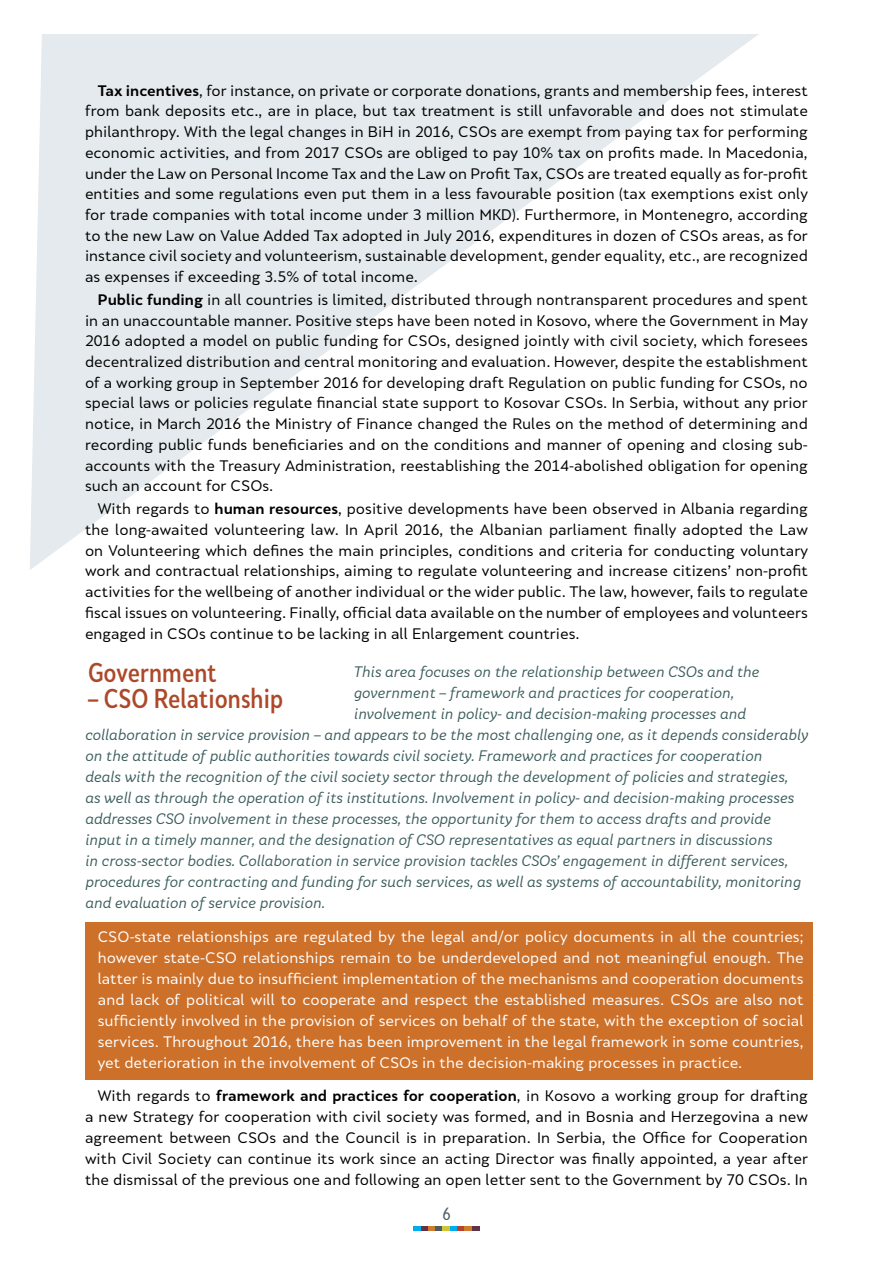
<style>
.page{position:relative;width:893px;height:1263px;background:#fff}
.page>*{position:absolute;margin:0;border:0;box-sizing:border-box;transform-origin:0 0}
.t1{font:500 25.5px "Skola Sans Cn";color:#ad4828}
.t2{font:16.5px "Skola Sans Cn";color:#4c5c65}
.t3{font:14.25px/20.7px "Skola Sans";color:#000;text-align:justify}
.t4{font:14.25px "Skola Sans It";color:#3c5e5d}
.t5{font:14.25px/21px "Skola Sans";color:#fff;text-align:justify}
.s1{font-weight:700}
</style>
<div class="page">
<svg style="left:414px;top:1226px;width:14px;height:5px"></svg>
<div style="left:428px;top:1226px;width:8px;height:5px;background:#ce7b2d"></div>
<svg style="left:436px;top:1226px;width:21px;height:5px"></svg>
<div style="left:457px;top:1226px;width:8px;height:5px;background:#b9422f"></div>
<svg style="left:465px;top:1226px;width:14px;height:5px"></svg>
<svg style="left:30px;top:34px;width:729px;height:536px"></svg>
<div style="left:85px;top:922px;width:727px;height:157px;background:#cd7029"></div>
<p class="t3" style="left:85px;top:80px;width:724px;text-indent:13px"><span class="s1">Tax incentives</span>, for instance, on private or corporate donations, grants and membership fees, interest from bank deposits etc., are in place, but tax treatment is still unfavorable and does not stimulate philanthropy. With the legal changes in BiH in 2016, CSOs are exempt from paying tax for performing economic activities, and from 2017 CSOs are obliged to pay 10% tax on profits made. In Macedonia, under the Law on Personal Income Tax and the Law on Profit Tax, CSOs are treated equally as for-profit entities and some regulations even put them in a less favourable position (tax exemptions exist only for trade companies with total income under 3 million MKD). Furthermore, in Montenegro, according to the new Law on Value Added Tax adopted in July 2016, expenditures in dozen of CSOs areas, as for instance civil society and volunteerism, sustainable development, gender equality, etc., are recognized as expenses if exceeding 3.5% of total income.</p>
<p class="t3" style="left:85px;top:289px;width:724px;text-indent:13px"><span class="s1">Public funding</span> in all countries is limited, distributed through nontransparent procedures and spent in an unaccountable manner. Positive steps have been noted in Kosovo, where the Government in May 2016 adopted a model on public funding for CSOs, designed jointly with civil society, which foresees decentralized distribution and central monitoring and evaluation. However, despite the establishment of a working group in September 2016 for developing draft Regulation on public funding for CSOs, no special laws or policies regulate financial state support to Kosovar CSOs. In Serbia, without any prior notice, in March 2016 the Ministry of Finance changed the Rules on the method of determining and recording public funds beneficiaries and on the conditions and manner of opening and closing sub&shy;accounts with the Treasury Administration, reestablishing the 2014-abolished obligation for opening such an account for CSOs.</p>
<p class="t3" style="left:85px;top:498px;width:724px;text-indent:13px">With regards to <span class="s1">human resources</span>, positive developments have been observed in Albania regarding the long-awaited volunteering law. In April 2016, the Albanian parliament finally adopted the Law on Volunteering which defines the main principles, conditions and criteria for conducting voluntary work and contractual relationships, aiming to regulate volunteering and increase citizens’ non-profit activities for the wellbeing of another individual or the wider public. The law, however, fails to regulate fiscal issues on volunteering. Finally, official data available on the number of employees and volunteers engaged in CSOs continue to be lacking in all Enlargement countries.</p>
<p class="t4" style="left:354px;top:663px;width:407px">This area focuses on the relationship between CSOs and the</p>
<p class="t4" style="left:354px;top:684px;width:382px">government – framework and practices for cooperation,</p>
<p class="t4" style="left:354px;top:705px;width:394px">involvement in policy- and decision-making processes and</p>
<p class="t4" style="left:85px;top:726px;width:724px">collaboration in service provision – and appears to be the most challenging one, as it depends considerably</p>
<p class="t4" style="left:85px;top:747px;width:679px">on the attitude of public authorities towards civil society. Framework and practices for cooperation</p>
<p class="t4" style="left:85px;top:768px;width:704px">deals with the recognition of the civil society sector through the development of policies and strategies,</p>
<p class="t4" style="left:85px;top:789px;width:710px">as well as through the operation of its institutions. Involvement in policy- and decision-making processes</p>
<p class="t4" style="left:85px;top:810px;width:687px">addresses CSO involvement in these processes, the opportunity for them to access drafts and provide</p>
<p class="t4" style="left:85px;top:831px;width:689px">input in a timely manner, and the designation of CSO representatives as equal partners in discussions</p>
<p class="t4" style="left:85px;top:852px;width:704px">in cross-sector bodies. Collaboration in service provision tackles CSOs’ engagement in different services,</p>
<p class="t4" style="left:85px;top:873px;width:717px">procedures for contracting and funding for such services, as well as systems of accountability, monitoring</p>
<p class="t4" style="left:85px;top:894px;width:241px">and evaluation of service provision.</p>
<p class="t5" style="left:98px;top:926px;width:707px">CSO-state relationships are regulated by the legal and/or policy documents in all the countries; however state-CSO relationships remain to be underdeveloped and not meaningful enough. The latter is mainly due to insufficient implementation of the mechanisms and cooperation documents and lack of political will to cooperate and respect the established measures. CSOs are also not sufficiently involved in the provision of services on behalf of the state, with the exception of social services. Throughout 2016, there has been improvement in the legal framework in some countries, yet deterioration in the involvement of CSOs in the decision-making processes in practice.</p>
<p class="t3" style="left:85px;top:1085px;width:724px;text-indent:13px">With regards to <span class="s1">framework and practices for cooperation</span>, in Kosovo a working group for drafting a new Strategy for cooperation with civil society was formed, and in Bosnia and Herzegovina a new agreement between CSOs and the Council is in preparation. In Serbia, the Office for Cooperation with Civil Society can continue its work since an acting Director was finally appointed, a year after the dismissal of the previous one and following an open letter sent to the Government by 70 CSOs. In</p>
<h1 class="t1" style="left:88px;top:657px;width:130px">Government</h1>
<h1 class="t1" style="left:88px;top:682px;width:197px">– CSO Relationship</h1>
<p class="t2" style="left:442px;top:1204px;width:10px">6</p>
</div>
